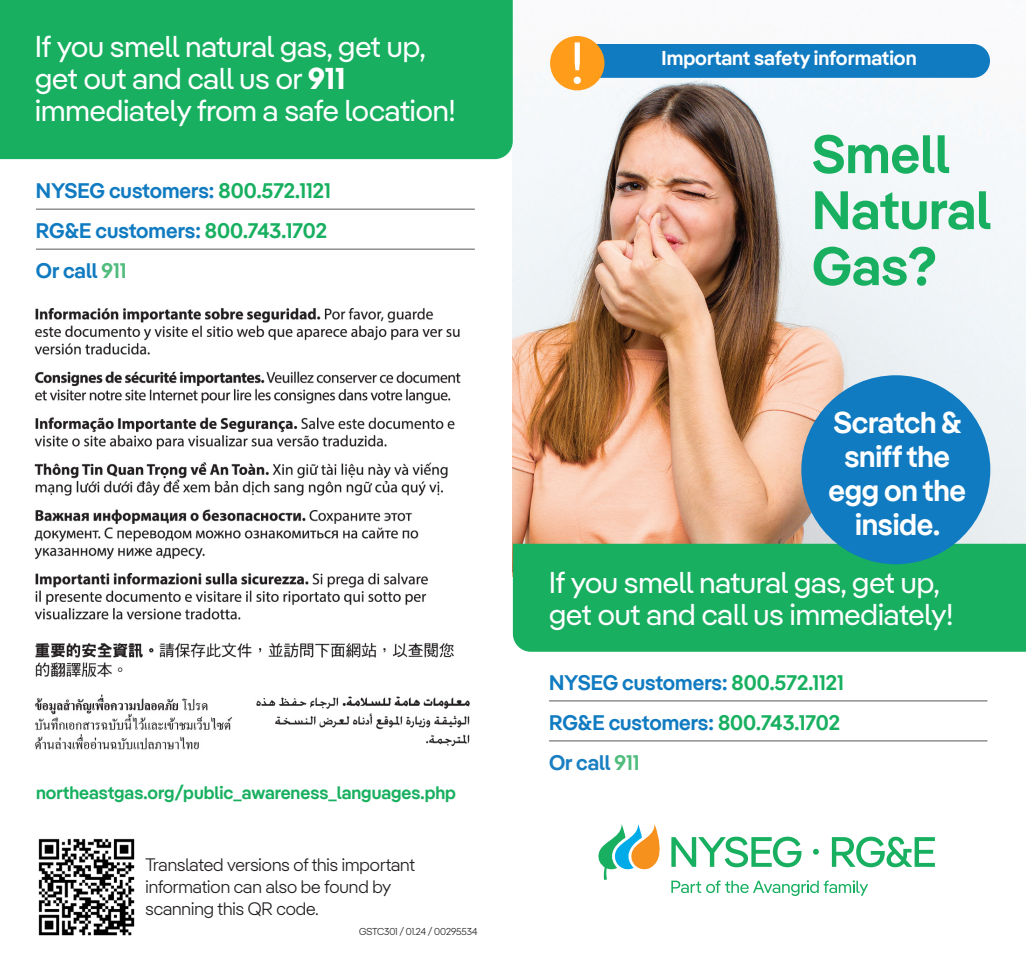
<style>
.page{position:relative;width:1026px;height:972px;background:#fff}
.page>*{position:absolute;margin:0;border:0;box-sizing:border-box;transform-origin:0 0}
.t1{font:700 54px "Iber Pangea Sm";color:#18b060}
.t2{font:30px/32px "Iber Pangea";color:#fff}
.t3{font:700 30px/34px "Iber Pangea Sm";letter-spacing:-.01em;color:#fff;text-align:center}
.t4{font:700 21px "Iber Pangea Sm";color:#107bc1}
.t5{font:700 21px "Iber Pangea Sm";color:#197ec2}
.t6{font:700 20px "Iber Pangea Sm";color:#fff}
.t7{font:300 18px/21.6px "Iber Pangea";color:#231f20}
.t8{font:700 18px "Iber Pangea Sm";color:#18b060}
.t9{font:300 10px "Iber Pangea";color:#231f20}
.s1{font-weight:700}
.s2{color:#18b060}
.s3{color:#50bc7d}
</style>
<div class="page">
<img style="left:513px;top:36px;width:513px;height:508px">
<div style="left:513px;top:544px;width:513px;height:108px;background:#18b060"></div>
<img style="left:34px;top:308px;width:436px;height:442px">
<div style="left:0;top:0;width:513px;height:159px;background:#18b060"></div>
<hr style="left:36px;top:209px;width:439px;height:1px;background:#57585a">
<hr style="left:36px;top:249px;width:439px;height:1px;background:#57585a">
<div style="left:801px;top:375px;width:189px;height:189px;background:#107bc1;border-radius:50%"></div>
<svg style="left:598px;top:824px;width:337px;height:72px"></svg>
<div style="left:575px;top:44px;width:415px;height:34px;background:#107bc1;border-radius:17px"></div>
<hr style="left:549px;top:700px;width:438px;height:1px;background:#57585a">
<hr style="left:549px;top:740px;width:438px;height:1px;background:#57585a">
<div style="left:550px;top:36px;width:54px;height:54px;background:#ff9c1a;border-radius:50%"></div>
<svg style="left:574px;top:42px;width:7px;height:42px"></svg>
<img style="left:38px;top:838px;width:97px;height:98px">
<p class="t2" style="left:35px;top:30px;width:392px">If you smell natural gas, get up,</p>
<p class="t2" style="left:35px;top:62px;width:422px">get out and call us or <span class="s1">911 </span>immediately from a safe location!</p>
<p class="t4" style="left:36px;top:175px;width:296px">NYSEG customers: <span class="s2">800.572.1121</span></p>
<p class="t4" style="left:36px;top:215px;width:293px">RG&amp;E customers: <span class="s2">800.743.1702</span></p>
<p class="t4" style="left:36px;top:255px;width:92px">Or call <span class="s3">911</span></p>
<p class="t8" style="left:36px;top:780px;width:422px">northeastgas.org/public_awareness_languages.php</p>
<p class="t7" style="left:145px;top:854px;width:271px">Translated versions of this important information can also be found by scanning this QR code.</p>
<p class="t9" style="left:359px;top:924px;width:120px">GSTC301 / 01.24 / 00295534</p>
<p class="t6" style="left:662px;top:44px;width:257px">Important safety information</p>
<p class="t1" style="left:812px;top:115px;width:139px">Smell</p>
<p class="t1" style="left:812px;top:171px;width:181px">Natural</p>
<p class="t1" style="left:812px;top:227px;width:126px">Gas?</p>
<p class="t3" style="left:834px;top:405px;width:130px">Scratch &amp; sniff the</p>
<p class="t3" style="left:828px;top:473px;width:139px">egg on the inside.</p>
<p class="t2" style="left:549px;top:566px;width:392px">If you smell natural gas, get up,</p>
<p class="t2" style="left:549px;top:598px;width:405px">get out and call us immediately!</p>
<p class="t4" style="left:549px;top:667px;width:296px">NYSEG customers: <span class="s2">800.572.1121</span></p>
<p class="t4" style="left:549px;top:707px;width:293px">RG&amp;E customers: <span class="s2">800.743.1702</span></p>
<p class="t5" style="left:549px;top:747px;width:92px">Or call <span class="s3">911</span></p>
</div>
